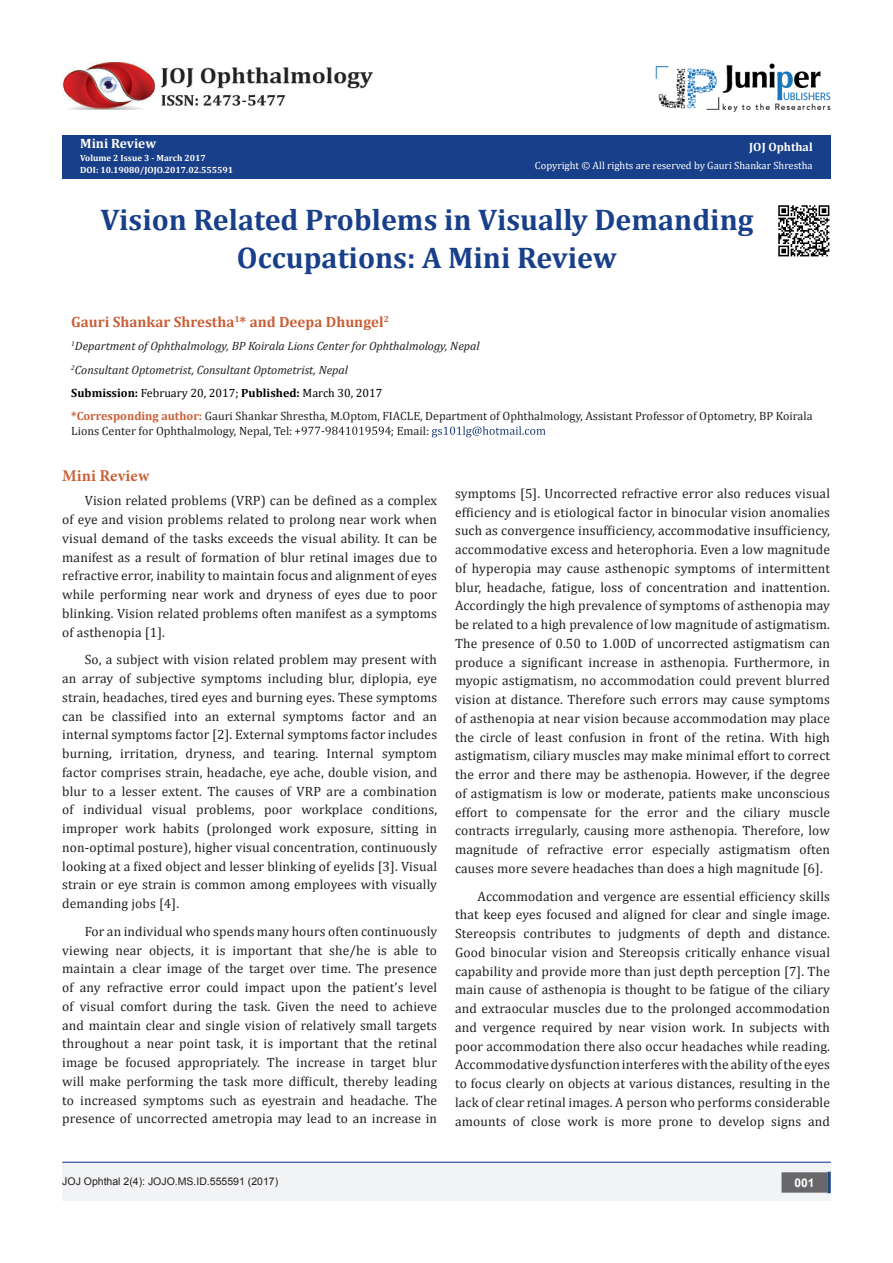
<style>
.page{position:relative;width:893px;height:1263px;background:#fff}
.page>*{position:absolute;margin:0;border:0;box-sizing:border-box;transform-origin:0 0}
.t1{font:700 30px/37.5px "Cambria";color:#183f89;text-align:center}
.M_Heading1{font:700 16.5px "Minion Pro";letter-spacing:.005em;color:#ca5f37}
.t2{font:700 15px "Cambria";color:#ca5f37}
.M_Heading1-2{font:13.5px/18.8px "Cambria";letter-spacing:.01em;color:#231f20;text-align:justify}
.t3{font:700 13.5px "Cambria";color:#fffefc}
.t4{font:12px/14.4px "Cambria";color:#231f20}
.t5{font:italic 12px "Cambria";color:#231f20}
.t6{font:12px "Cambria";color:#000}
.t7{font:700 12px "Cambria";color:#fffefc}
.t8{font:700 12px "Arial";color:#fff}
.t9{font:10.5px "Cambria";color:#fffefc}
.t10{font:10.5px "Arial";color:#231f20}
.t11{font:700 9px "Cambria";color:#fff}
.t12{font:700 9px "Cambria";color:#fffefc}
.s1{color:#fffefc}
.s2{font-weight:700}
.s3{font-weight:700;color:#ca5f37}
</style>
<div class="page">
<div style="left:62px;top:135px;width:769px;height:44px;background:#183f89"></div>
<svg style="left:295px;top:426px;width:96px;height:9px"></svg>
<svg style="left:432px;top:426px;width:113px;height:11px"></svg>
<img style="left:655px;top:63px;width:176px;height:49px">
<img style="left:62px;top:62px;width:311px;height:48px">
<div style="left:62px;top:1162px;width:769px;height:39px;background:#f2f3f4"></div>
<div style="left:782px;top:1173px;width:45px;height:19px;background:#68676a"></div>
<div style="left:781px;top:1172px;width:46px;height:20px;border:2px solid #68676a"></div>
<svg style="left:827px;top:1172px;width:4px;height:21px"></svg>
<hr style="left:62px;top:1162px;width:769px;height:1px;background:#253f8e">
<img style="left:778px;top:205px;width:52px;height:52px">
<p class="t3" style="left:80px;top:134px;width:77px">Mini Review</p>
<p class="t12" style="left:80px;top:151px;width:127px">Volume 2 Issue 3 - March 2017</p>
<p class="t11" style="left:80px;top:163px;width:154px"><span class="s1">DOI:</span> 10.19080/JOJO.2017.02.555591</p>
<p class="t7" style="left:749px;top:138px;width:65px">JOJ Ophthal</p>
<p class="t9" style="left:535px;top:160px;width:279px">Copyright © All rights are reserved by Gauri Shankar Shrestha</p>
<p class="t1" style="left:100px;top:200px;width:654px">Vision Related Problems in Visually Demanding<br>Occupations: A Mini Review</p>
<p class="t2" style="left:71px;top:311px;width:319px">Gauri Shankar Shrestha<sup>1</sup>* and Deepa Dhungel<sup>2</sup></p>
<p class="t5" style="left:71px;top:338px;width:410px"><sup>1</sup>Department of Ophthalmology, BP Koirala Lions Center for Ophthalmology, Nepal</p>
<p class="t5" style="left:71px;top:361px;width:278px"><sup>2</sup>Consultant Optometrist, Consultant Optometrist, Nepal</p>
<p class="t6" style="left:71px;top:386px;width:313px"><span class="s2">Submission:</span> February 20, 2017; <span class="s2">Published:</span> March 30, 2017</p>
<p class="t4" style="left:71px;top:409px;width:743px"><span class="s3">*Corresponding author:</span> Gauri Shankar Shrestha, M.Optom, FIACLE, Department of Ophthalmology, Assistant Professor of Optometry, BP Koirala<br>Lions Center for Ophthalmology, Nepal, Tel:</p>
<p class="t4" style="left:391px;top:423px;width:40px">; Email:</p>
<p class="M_Heading1" style="left:62px;top:464px;width:89px">Mini Review</p>
<p class="M_Heading1-2" style="left:62px;top:491px;width:376px;text-indent:22px">Vision related problems (VRP) can be defined as a complex of eye and vision problems related to prolong near work when visual demand of the tasks exceeds the visual ability. It can be manifest as a result of formation of blur retinal images due to refractive error, inability to maintain focus and alignment of eyes while performing near work and dryness of eyes due to poor blinking. Vision related problems often manifest as a symptoms of asthenopia [1].</p>
<p class="M_Heading1-2" style="left:62px;top:650px;width:376px;text-indent:22px">So, a subject with vision related problem may present with an array of subjective symptoms including blur, diplopia, eye strain, headaches, tired eyes and burning eyes. These symptoms can be classified into an external symptoms factor and an internal symptoms factor [2]. External symptoms factor includes burning, irritation, dryness, and tearing. Internal symptom factor comprises strain, headache, eye ache, double vision, and blur to a lesser extent. The causes of VRP are a combination of individual visual problems, poor workplace conditions, improper work habits (prolonged work exposure, sitting in non-optimal posture), higher visual concentration, continuously looking at a fixed object and lesser blinking of eyelids [3]. Visual strain or eye strain is common among employees with visually demanding jobs [4].</p>
<p class="M_Heading1-2" style="left:62px;top:922px;width:376px;text-indent:22px">For an individual who spends many hours often continuously viewing near objects, it is important that she/he is able to maintain a clear image of the target over time. The presence of any refractive error could impact upon the patient’s level of visual comfort during the task. Given the need to achieve and maintain clear and single vision of relatively small targets throughout a near point task, it is important that the retinal image be focused appropriately. The increase in target blur will make performing the task more difficult, thereby leading to increased symptoms such as eyestrain and headache. The presence of uncorrected ametropia may lead to an increase in</p>
<p class="M_Heading1-2" style="left:455px;top:484px;width:376px">symptoms [5]. Uncorrected refractive error also reduces visual efficiency and is etiological factor in binocular vision anomalies such as convergence insufficiency, accommodative insufficiency, accommodative excess and heterophoria. Even a low magnitude of hyperopia may cause asthenopic symptoms of intermittent blur, headache, fatigue, loss of concentration and inattention.<br>Accordingly the high prevalence of symptoms of asthenopia may be related to a high prevalence of low magnitude of astigmatism.<br>The presence of 0.50 to 1.00D of uncorrected astigmatism can produce a significant increase in asthenopia. Furthermore, in myopic astigmatism, no accommodation could prevent blurred vision at distance. Therefore such errors may cause symptoms of asthenopia at near vision because accommodation may place the circle of least confusion in front of the retina. With high astigmatism, ciliary muscles may make minimal effort to correct the error and there may be asthenopia. However, if the degree of astigmatism is low or moderate, patients make unconscious effort to compensate for the error and the ciliary muscle contracts irregularly, causing more asthenopia. Therefore, low magnitude of refractive error especially astigmatism often causes more severe headaches than does a high magnitude [6].</p>
<p class="M_Heading1-2" style="left:455px;top:886px;width:376px;text-indent:22px">Accommodation and vergence are essential efficiency skills that keep eyes focused and aligned for clear and single image.<br>Stereopsis contributes to judgments of depth and distance.<br>Good binocular vision and Stereopsis critically enhance visual capability and provide more than just depth perception [7]. The main cause of asthenopia is thought to be fatigue of the ciliary and extraocular muscles due to the prolonged accommodation and vergence required by near vision work. In subjects with poor accommodation there also occur headaches while reading.<br>Accommodative dysfunction interferes with the ability of the eyes to focus clearly on objects at various distances, resulting in the lack of clear retinal images. A person who performs considerable amounts of close work is more prone to develop signs and</p>
<p class="t10" style="left:62px;top:1175px;width:217px">JOJ Ophthal 2(4): JOJO.MS.ID.555591 (2017)</p>
<p class="t8" style="left:794px;top:1174px;width:22px">001</p>
</div>
